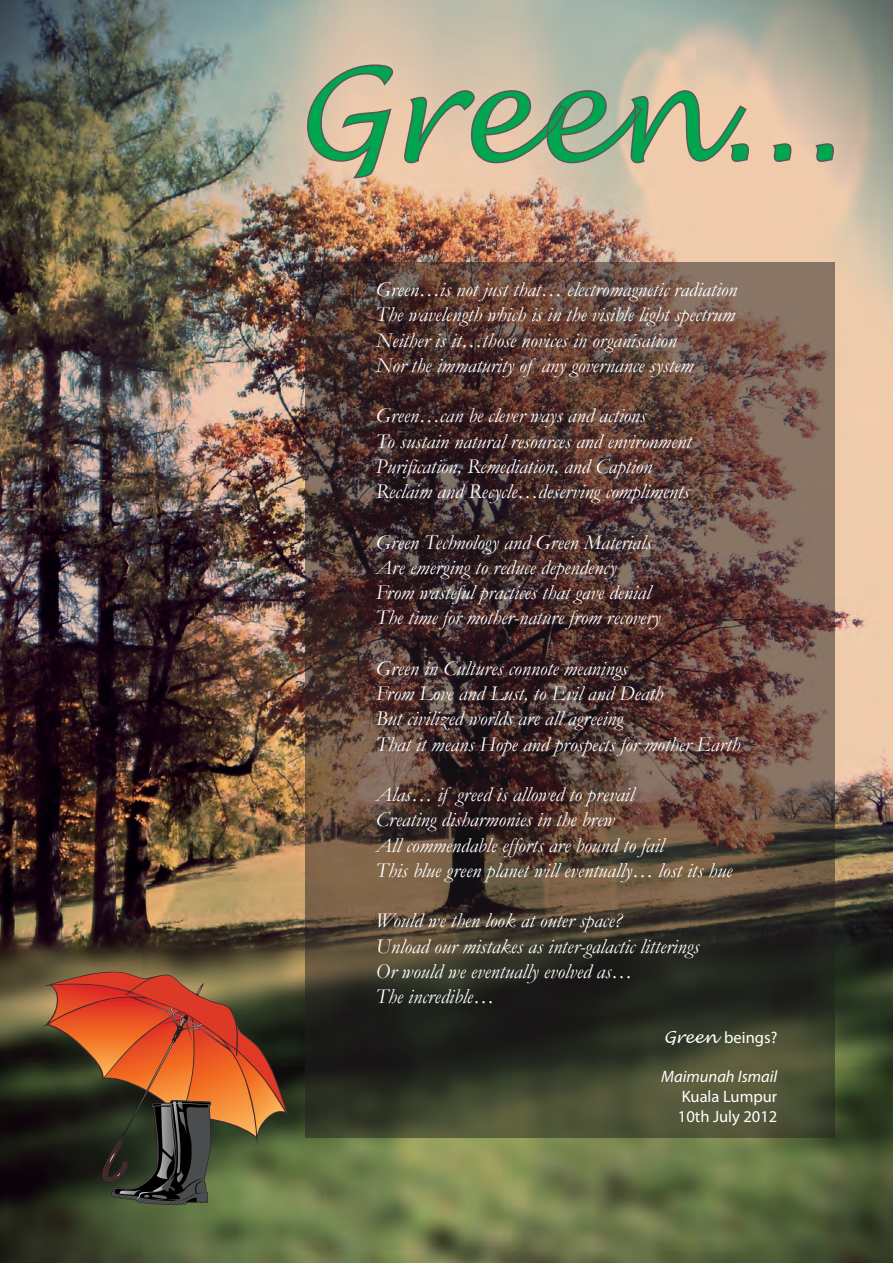
<style>
.page{position:relative;width:893px;height:1263px;background:#fff}
.page>*{position:absolute;margin:0;border:0;box-sizing:border-box;transform-origin:0 0}
.t1{font:italic 129.15px "Lucida Handwriting";color:#00a54f}
.t2{font:italic 21px/25.2px "Garamond";color:#fff}
.t3{font:16.5px/19.8px "Myriad Pro";color:#fff}
.t4{font:italic 16.5px "Myriad Pro";color:#fff}
.s1{font-family:"Lucida Handwriting";font-style:italic}
</style>
<div class="page">
<img style="left:0;top:0;width:893px;height:1263px">
<svg style="left:42px;top:971px;width:248px;height:234px;background:#794a2c"></svg>
<svg style="left:305px;top:263px;width:530px;height:875px;background:#4f3d34"></svg>
<svg style="left:306px;top:64px;width:88px;height:115px;background:#d7bba3"></svg>
<svg style="left:403px;top:89px;width:347px;height:75px;background:#d0b9a2"></svg>
<svg style="left:771px;top:143px;width:21px;height:20px"></svg>
<svg style="left:814px;top:143px;width:21px;height:20px"></svg>
<h1 class="t1" style="left:293px;top:37px;width:547px">Green...</h1>
<p class="t2" style="left:376px;top:276px;width:363px">Green…is not just that… electromagnetic radiation The wavelength which is in the visible light spectrum Neither is it…those novices in organisation<br>Nor the immaturity of any governance system</p>
<p class="t2" style="left:376px;top:403px;width:317px">Green…can be clever ways and actions<br>To sustain natural resources and environment Purification, Remediation, and Caption Reclaim and Recycle…deserving compliments</p>
<p class="t2" style="left:376px;top:529px;width:286px">Green Technology and Green Materials Are emerging to reduce dependency<br>From wasteful practices that gave denial The time for mother-nature from recovery</p>
<p class="t2" style="left:376px;top:655px;width:366px">Green in Cultures connote meanings<br>From Love and Lust, to Evil and Death<br>But civilized worlds are all agreeing<br>That it means Hope and prospects for mother Earth</p>
<p class="t2" style="left:376px;top:781px;width:358px">Alas… if greed is allowed to prevail<br>Creating disharmonies in the brew<br>All commendable efforts are bound to fail<br>This blue green planet will eventually… lost its hue</p>
<p class="t2" style="left:376px;top:908px;width:325px">Would we then look at outer space?<br>Unload our mistakes as inter-galactic litterings Or would we eventually evolved as…<br>The incredible…</p>
<p class="t3" style="left:664px;top:1027px;width:115px"><span class="s1">Green</span> beings?</p>
<p class="t4" style="left:661px;top:1067px;width:118px">Maimunah Ismail</p>
<p class="t3" style="left:678px;top:1086px;width:101px">Kuala Lumpur<br>10th July 2012</p>
</div>
